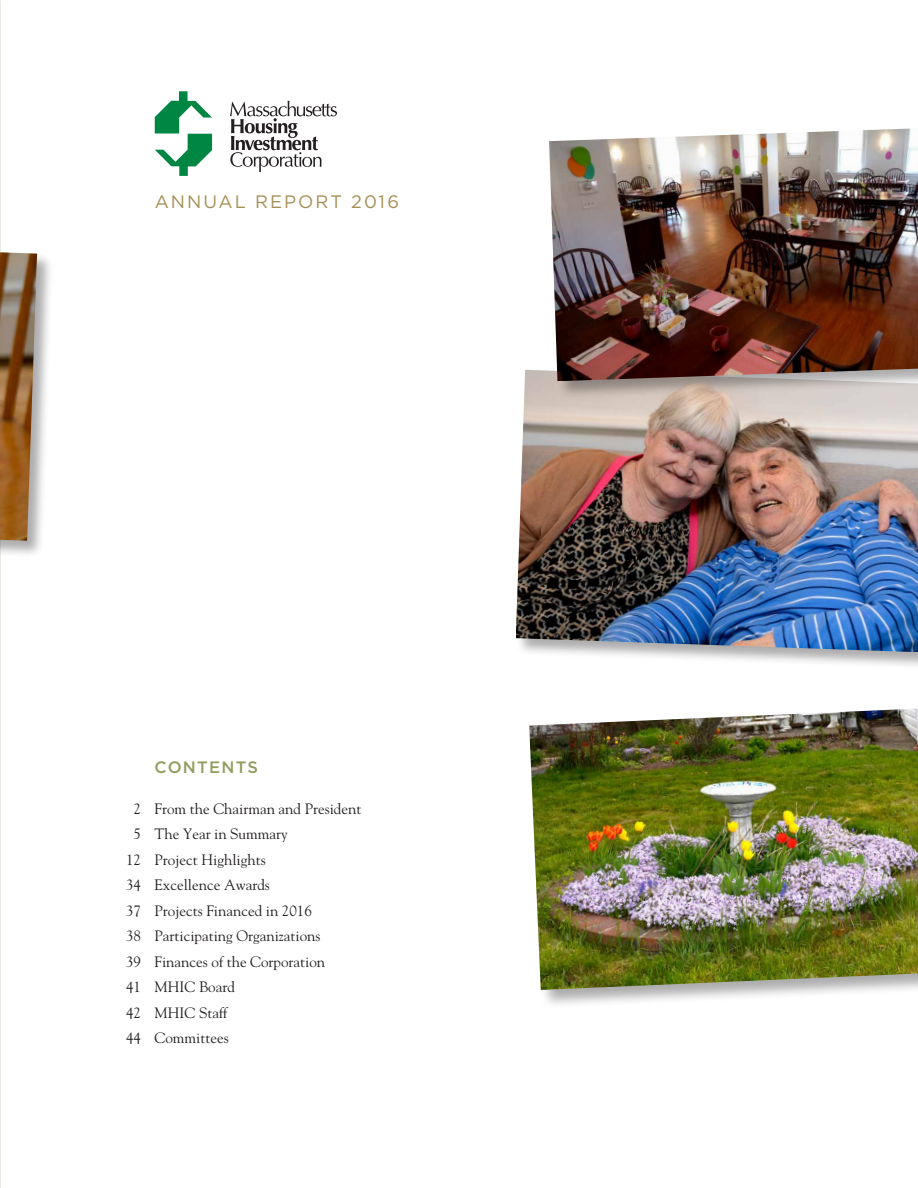
<style>
.page{position:relative;width:918px;height:1188px;background:#fff}
.page>*{position:absolute;margin:0;border:0;box-sizing:border-box;transform-origin:0 0}
.t1{font:18px "Gotham";letter-spacing:.11em;color:#a58e54}
.t2{font:500 16.5px "Gotham";letter-spacing:.075em;color:#939c5f}
.t3{font:15px "Goudy";color:#231f20}
</style>
<div class="page">
<img style="left:0;top:0;width:1px;height:1188px">
<svg style="left:155px;top:91px;width:57px;height:85px"></svg>
<svg style="left:230px;top:101px;width:107px;height:71px"></svg>
<div style="left:0;top:239px;width:54px;height:319px;background:#231f20;opacity:.37"></div>
<img style="left:0;top:252px;width:37px;height:289px">
<div style="left:515px;top:369px;width:403px;height:301px;background:#231f20;opacity:.37"></div>
<img style="left:516px;top:370px;width:402px;height:282px">
<div style="left:549px;top:127px;width:369px;height:272px;background:#231f20;opacity:.37"></div>
<img style="left:549px;top:128px;width:369px;height:253px">
<div style="left:528px;top:707px;width:390px;height:302px;background:#231f20;opacity:.37"></div>
<img style="left:529px;top:709px;width:389px;height:281px">
<p class="t1" style="left:155px;top:190px;width:246px">ANNUAL REPORT 2016</p>
<p class="t2" style="left:155px;top:757px;width:105px">CONTENTS</p>
<p class="t3" style="left:134px;top:799px;width:229px">2 From the Chairman and President</p>
<p class="t3" style="left:134px;top:825px;width:156px">5 The Year in Summary</p>
<p class="t3" style="left:126px;top:850px;width:141px">12 Project Highlights</p>
<p class="t3" style="left:126px;top:876px;width:145px">34 Excellence Awards</p>
<p class="t3" style="left:126px;top:901px;width:187px">37 Projects Financed in 2016</p>
<p class="t3" style="left:126px;top:927px;width:196px">38 Participating Organizations</p>
<p class="t3" style="left:126px;top:952px;width:201px">39 Finances of the Corporation</p>
<p class="t3" style="left:126px;top:978px;width:110px">41 MHIC Board</p>
<p class="t3" style="left:126px;top:1003px;width:103px">42 MHIC Staff</p>
<p class="t3" style="left:126px;top:1029px;width:104px">44 Committees</p>
</div>
